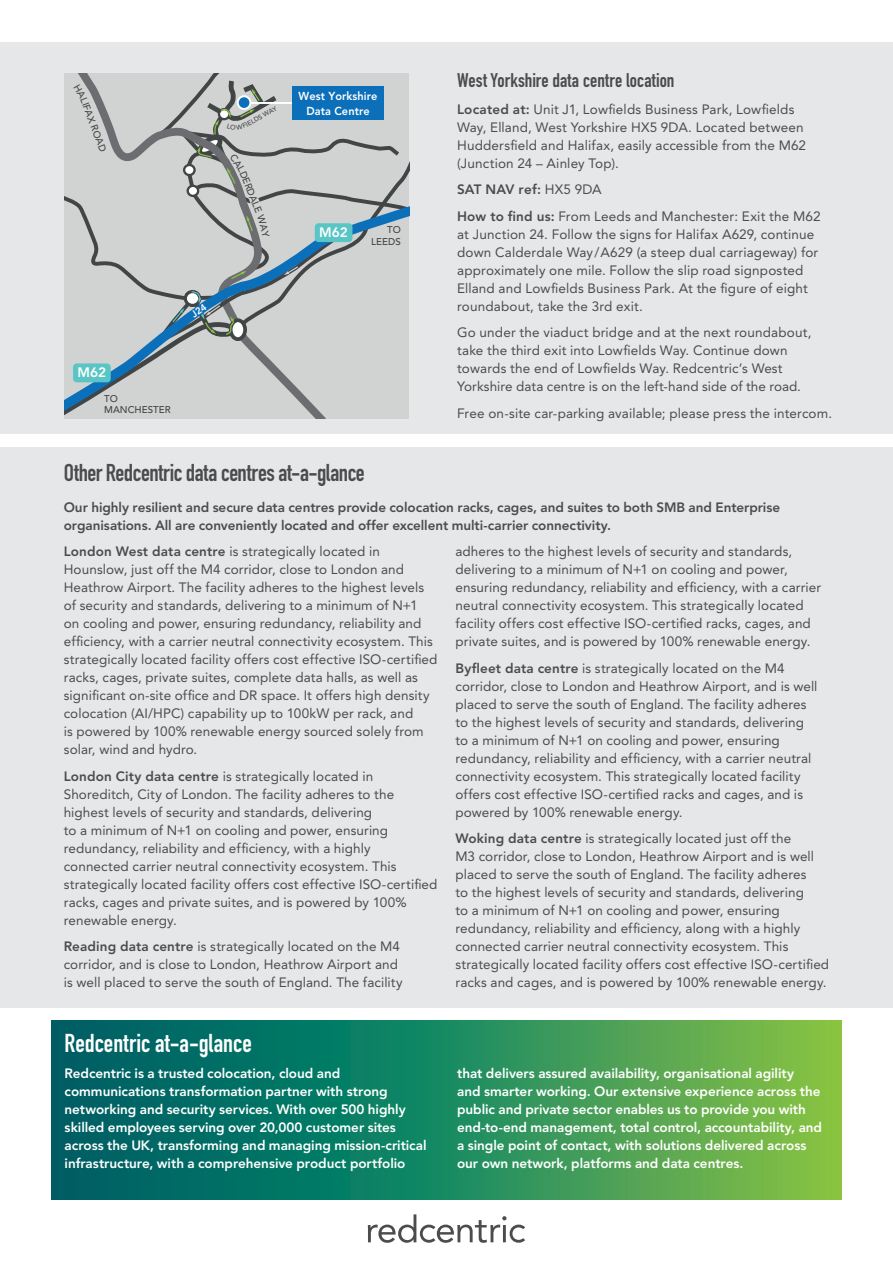
<style>
.page{position:relative;width:893px;height:1263px;background:#fff}
.page>*{position:absolute;margin:0;border:0;box-sizing:border-box;transform-origin:0 0}
.t1{font:25.5px "DIN Engschrift Std";color:#fff}
.t2{font:24px "DIN Engschrift Std";letter-spacing:-.015em;color:#4b4c4d}
.t3{font:19.5px "DIN Engschrift Std";letter-spacing:.005em;color:#4b4c4d}
.t4{font:13.5px/18px "Avenir LT Std";letter-spacing:.005em;color:#4b4c4d}
.t5{font:800 13.5px/18px "Avenir LT Std";letter-spacing:-.005em;color:#fff}
.t6{font:800 13.5px/18px "Avenir LT Std";letter-spacing:-.005em;color:#4b4c4d}
.t7{font:800 11.55px/14.1px "Avenir LT Std";letter-spacing:.01em;color:#fff;text-align:center;scale:.95 1}
.t8{font:500 9.75px/11.7px "Avenir LT Std";color:#424545}
.t9{font:500 6.6px "Avenir LT Std";color:#424545}
.s1{font-weight:800}
</style>
<div class="page">
<div style="left:0;top:43px;width:893px;height:391px;background:#e6e7e9"></div>
<svg style="left:52px;top:1020px;width:789px;height:179px;background:#2c8c5b"></svg>
<div style="left:0;top:447px;width:893px;height:561px;background:#e6e7e9"></div>
<svg style="left:368px;top:1214px;width:157px;height:29px"></svg>
<svg style="left:64px;top:73px;width:345px;height:345px;background:#b9c1c5"></svg>
<p class="t8" style="left:90px;top:100px;width:23px;rotate:70deg">IFAX</p>
<p class="t8" style="left:99px;top:123px;width:30px;rotate:69deg">ROAD</p>
<p class="t5" style="left:78px;top:364px;width:30px">M62</p>
<p class="t8" style="left:104px;top:393px;width:68px">TO<br>MANCHESTER</p>
<p class="t9" style="left:252px;top:117px;width:23px;rotate:-30deg">DS WA</p>
<p class="t8" style="left:248px;top:169px;width:46px;rotate:68deg">DERDALE</p>
<p class="t7" style="left:299px;top:89px;width:84px">West Yorkshire<br>Data Centre</p>
<p class="t5" style="left:319px;top:223px;width:30px">M62</p>
<p class="t8" style="left:371px;top:224px;width:31px;text-align:right">TO<br>LEEDS</p>
<h3 class="t3" style="left:457px;top:69px;width:219px">West Yorkshire data centre location</h3>
<p class="t4" style="left:457px;top:100px;width:350px"><span class="s1">Located at:</span> Unit J1, Lowfields Business Park, Lowfields Way, Elland, West Yorkshire HX5 9DA. Located between Huddersfield and Halifax, easily accessible from the M62 (Junction 24 – Ainley Top).</p>
<p class="t4" style="left:457px;top:176px;width:365px;line-height:26.5px"><span class="s1">SAT NAV ref:</span> HX5 9DA<br><span class="s1">How to find us:</span> From Leeds and Manchester: Exit the M62</p>
<p class="t4" style="left:457px;top:225px;width:363px">at Junction 24. Follow the signs for Halifax A629, continue down Calderdale Way / A629 (a steep dual carriageway) for approximately one mile. Follow the slip road signposted Elland and Lowfields Business Park. At the figure of eight roundabout, take the 3rd exit.</p>
<p class="t4" style="left:457px;top:324px;width:356px">Go under the viaduct bridge and at the next roundabout, take the third exit into Lowfields Way. Continue down towards the end of Lowfields Way. Redcentric’s West Yorkshire data centre is on the left-hand side of the road.</p>
<p class="t4" style="left:457px;top:404px;width:376px">Free on-site car-parking available; please press the intercom.</p>
<h2 class="t2" style="left:64px;top:459px;width:303px">Other Redcentric data centres at-a-glance</h2>
<p class="t6" style="left:64px;top:498px;width:718px">Our highly resilient and secure data centres provide colocation racks, cages, and suites to both SMB and Enterprise organisations. All are conveniently located and offer excellent multi-carrier connectivity.</p>
<p class="t4" style="left:64px;top:543px;width:375px"><span class="s1">London West data centre</span> is strategically located in Hounslow, just off the M4 corridor, close to London and Heathrow Airport. The facility adheres to the highest levels of security and standards, delivering to a minimum of N+1<br>on cooling and power, ensuring redundancy, reliability and efficiency, with a carrier neutral connectivity ecosystem. This strategically located facility offers cost effective ISO-certified racks, cages, private suites, complete data halls, as well as significant on-site office and DR space. It offers high density colocation (AI/HPC) capability up to 100kW per rack, and<br>is powered by 100% renewable energy sourced solely from solar, wind and hydro.</p>
<p class="t4" style="left:64px;top:767px;width:375px"><span class="s1">London City data centre</span> is strategically located in Shoreditch, City of London. The facility adheres to the highest levels of security and standards, delivering<br>to a minimum of N+1 on cooling and power, ensuring redundancy, reliability and efficiency, with a highly connected carrier neutral connectivity ecosystem. This strategically located facility offers cost effective ISO-certified racks, cages and private suites, and is powered by 100% renewable energy.</p>
<p class="t4" style="left:64px;top:938px;width:340px"><span class="s1">Reading data centre</span> is strategically located on the M4 corridor, and is close to London, Heathrow Airport and is well placed to serve the south of England. The facility</p>
<p class="t4" style="left:455px;top:543px;width:367px">adheres to the highest levels of security and standards, delivering to a minimum of N+1 on cooling and power, ensuring redundancy, reliability and efficiency, with a carrier neutral connectivity ecosystem. This strategically located facility offers cost effective ISO-certified racks, cages, and private suites, and is powered by 100% renewable energy.</p>
<p class="t4" style="left:455px;top:659px;width:364px"><span class="s1">Byfleet data centre</span> is strategically located on the M4 corridor, close to London and Heathrow Airport, and is well placed to serve the south of England. The facility adheres to the highest levels of security and standards, delivering to a minimum of N+1 on cooling and power, ensuring redundancy, reliability and efficiency, with a carrier neutral connectivity ecosystem. This strategically located facility offers cost effective ISO-certified racks and cages, and is powered by 100% renewable energy.</p>
<p class="t4" style="left:455px;top:830px;width:375px"><span class="s1">Woking data centre</span> is strategically located just off the<br>M3 corridor, close to London, Heathrow Airport and is well placed to serve the south of England. The facility adheres<br>to the highest levels of security and standards, delivering<br>to a minimum of N+1 on cooling and power, ensuring redundancy, reliability and efficiency, along with a highly connected carrier neutral connectivity ecosystem. This strategically located facility offers cost effective ISO-certified racks and cages, and is powered by 100% renewable energy.</p>
<h1 class="t1" style="left:65px;top:1027px;width:189px">Redcentric at-a-glance</h1>
<p class="t5" style="left:65px;top:1064px;width:363px">Redcentric is a trusted colocation, cloud and communications transformation partner with strong networking and security services. With over 500 highly skilled employees serving over 20,000 customer sites across the UK, transforming and managing mission-critical infrastructure, with a comprehensive product portfolio</p>
<p class="t5" style="left:457px;top:1064px;width:366px">that delivers assured availability, organisational agility<br>and smarter working. Our extensive experience across the public and private sector enables us to provide you with end-to-end management, total control, accountability, and a single point of contact, with solutions delivered across our own network, platforms and data centres.</p>
</div>
